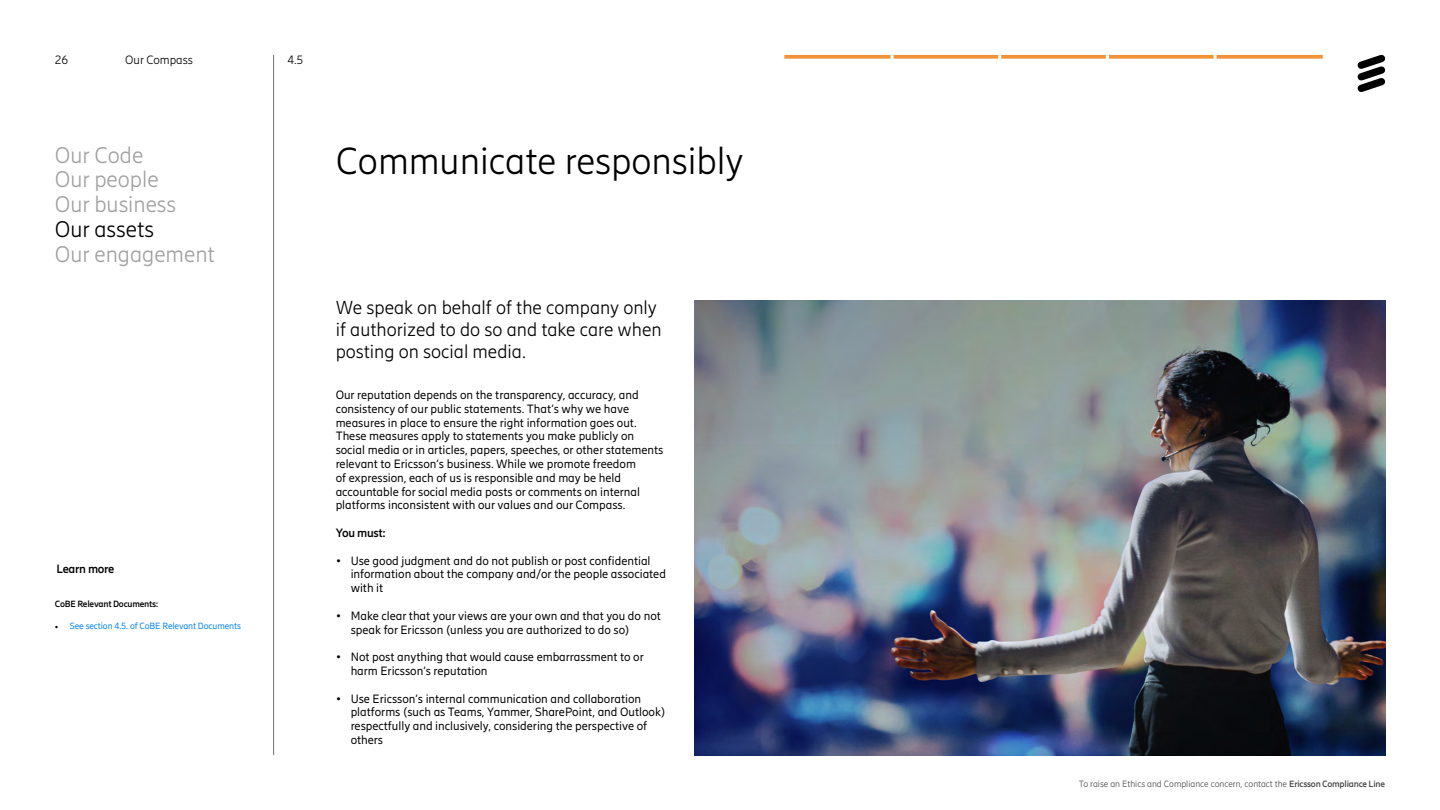
<style>
.page{position:relative;width:1440px;height:810px;background:#fff}
.page>*{position:absolute;margin:0;border:0;box-sizing:border-box;transform-origin:0 0}
.t1{font:300 37.5px "Ericsson Hilda";color:#000}
.t2{font:300 22.5px/24.8px "Ericsson Hilda";color:#a0a0a0}
.t3{font:300 22.5px "Ericsson Hilda";color:#000}
.t4{font:300 18.75px/21.6px "Ericsson Hilda";color:#000}
.t5{font:12px/13.8px "Ericsson Hilda";color:#000}
.t6{font:700 12px "Ericsson Hilda";letter-spacing:-.025em;color:#000}
.t7{font:300 12px "Ericsson Hilda";color:#000}
.t8{font:300 9px "Ericsson Hilda";color:#484848}
.t9{font:9px "Ericsson Hilda";letter-spacing:-.01em;color:#0082f0}
.t10{font:700 9px "Ericsson Hilda";letter-spacing:-.025em;color:#000}
.s1{font-family:"Minion Pro";color:#000}
.s2{font-weight:700}
</style>
<div class="page">
<svg style="left:1358px;top:55px;width:27px;height:37px"></svg>
<svg style="left:784px;top:55px;width:107px;height:4px"></svg>
<svg style="left:894px;top:55px;width:104px;height:4px"></svg>
<svg style="left:1001px;top:55px;width:105px;height:4px"></svg>
<svg style="left:1109px;top:55px;width:105px;height:4px"></svg>
<svg style="left:1217px;top:55px;width:106px;height:4px"></svg>
<hr style="left:273px;top:55px;width:1px;height:700px;background:#727272">
<img style="left:695px;top:300px;width:690px;height:455px">
<p class="t7" style="left:55px;top:53px;width:15px">26</p>
<p class="t7" style="left:125px;top:53px;width:69px">Our Compass</p>
<p class="t7" style="left:288px;top:53px;width:17px">4.5</p>
<h2 class="t2" style="left:55px;top:143px;width:123px">Our Code<br>Our people<br>Our business</h2>
<h2 class="t3" style="left:55px;top:217px;width:101px">Our assets</h2>
<h2 class="t2" style="left:55px;top:242px;width:161px">Our engagement</h2>
<h1 class="t1" style="left:336px;top:140px;width:409px">Communicate responsibly</h1>
<p class="t6" style="left:56px;top:562px;width:60px">Learn more</p>
<p class="t10" style="left:55px;top:599px;width:105px">CoBE Relevant Documents:</p>
<p class="t9" style="left:55px;top:621px;width:187px"><span class="s1">•</span> See section 4.5. of CoBE Relevant Documents</p>
<h3 class="t4" style="left:336px;top:297px;width:327px">We speak on behalf of the company only if authorized to do so and take care when posting on social media.</h3>
<p class="t5" style="left:336px;top:388px;width:329px">Our reputation depends on the transparency, accuracy, and consistency of our public statements. That’s why we have measures in place to ensure the right information goes out.<br>These measures apply to statements you make publicly on social media or in articles, papers, speeches, or other statements relevant to Ericsson’s business. While we promote freedom<br>of expression, each of us is responsible and may be held accountable for social media posts or comments on internal platforms inconsistent with our values and our Compass.</p>
<p class="t6" style="left:336px;top:526px;width:52px">You must:</p>
<p class="t5" style="left:351px;top:553px;width:317px;text-indent:-15px">• Use good judgment and do not publish or post confidential information about the company and/or the people associated with it</p>
<p class="t5" style="left:351px;top:609px;width:312px;text-indent:-15px">• Make clear that your views are your own and that you do not speak for Ericsson (unless you are authorized to do so)</p>
<p class="t5" style="left:351px;top:650px;width:295px;text-indent:-15px">• Not post anything that would cause embarrassment to or harm Ericsson’s reputation</p>
<p class="t5" style="left:351px;top:691px;width:316px;text-indent:-15px">• Use Ericsson’s internal communication and collaboration platforms (such as Teams, Yammer, SharePoint, and Outlook) respectfully and inclusively, considering the perspective of others</p>
<p class="t8" style="left:1079px;top:779px;width:308px">To raise an Ethics and Compliance concern, contact the <span class="s2">Ericsson Compliance Line</span></p>
</div>
